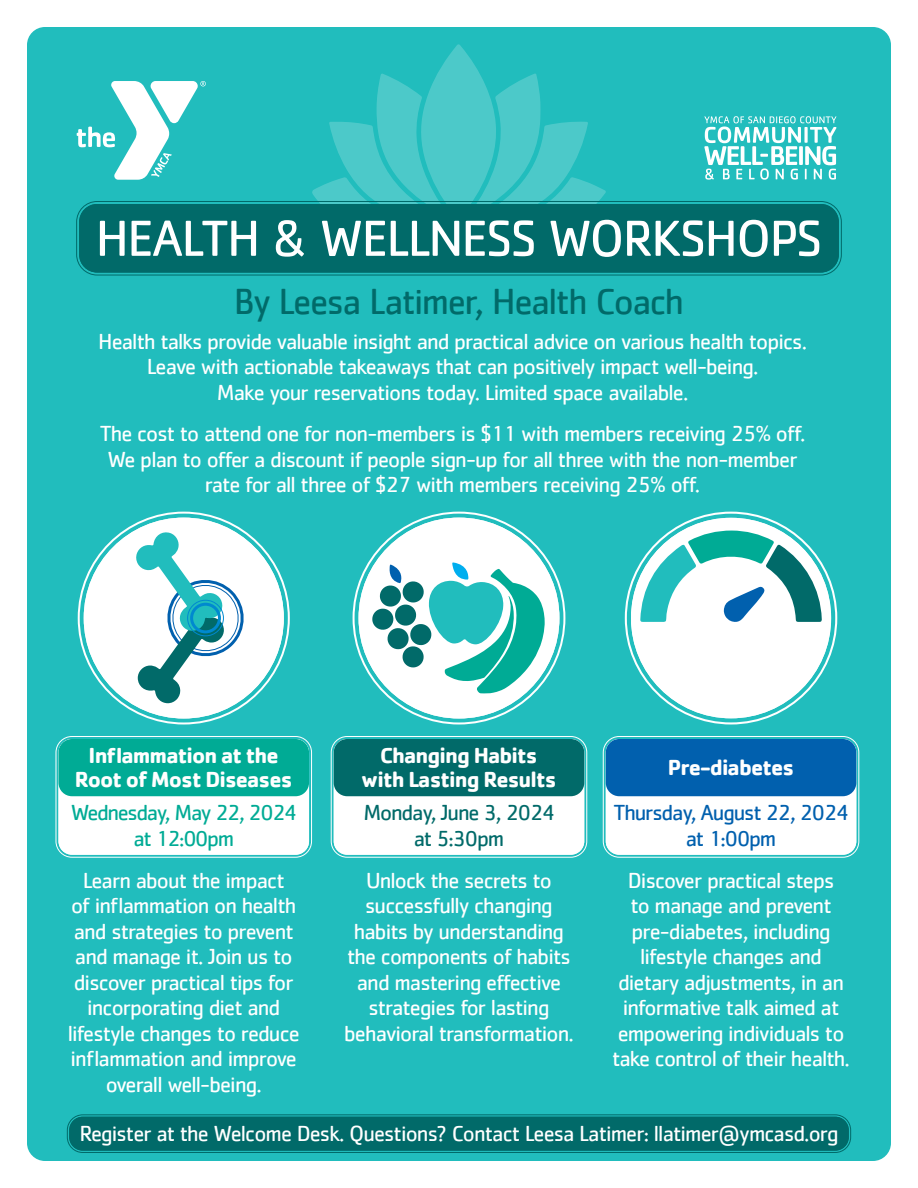
<style>
.page{position:relative;width:918px;height:1188px;background:#fff}
.page>*{position:absolute;margin:0;border:0;box-sizing:border-box;transform-origin:0 0}
.t1{font:52.5px "Cachet";letter-spacing:-.04em;color:#fff}
.t2{font:37.5px "Cachet";letter-spacing:-.04em;color:#016a69}
.t3{font:22.5px/25.5px "Cachet";letter-spacing:-.04em;color:#fff;text-align:center}
.t4{font:700 22.5px/24px "Cachet";letter-spacing:-.04em;color:#fff;text-align:center}
.t5{font:22.5px/25.5px "Cachet";letter-spacing:-.05em;color:#0160ae;text-align:center}
.t6{font:22.5px "Cachet";letter-spacing:-.06em;color:#00ab95}
.t7{font:22.5px/25.5px "Cachet";letter-spacing:-.05em;color:#016a69;text-align:center}
</style>
<div class="page">
<div style="left:27px;top:27px;width:864px;height:1134px;background:#21bdbd;border-radius:18px"></div>
<div style="left:58px;top:739px;width:251px;height:116px;background:#fff;border-radius:14px"></div>
<div style="left:55px;top:736px;width:257px;height:122px;border:1px solid #fff;border-radius:16px"></div>
<div style="left:58px;top:739px;width:251px;height:116px;border:3px solid #fff;border-radius:12px"></div>
<div style="left:334px;top:739px;width:250px;height:116px;background:#fff;border-radius:14px"></div>
<div style="left:331px;top:736px;width:256px;height:122px;border:1px solid #fff;border-radius:16px"></div>
<div style="left:334px;top:739px;width:250px;height:116px;border:3px solid #fff;border-radius:12px"></div>
<div style="left:606px;top:739px;width:250px;height:116px;background:#fff;border-radius:14px"></div>
<div style="left:603px;top:736px;width:256px;height:122px;border:1px solid #fff;border-radius:16px"></div>
<div style="left:606px;top:739px;width:250px;height:116px;border:3px solid #fff;border-radius:12px"></div>
<div style="left:58px;top:739px;width:251px;height:57px;background:#00ab95;border-radius:14px"></div>
<div style="left:334px;top:739px;width:250px;height:57px;background:#016a69;border-radius:14px"></div>
<div style="left:69px;top:1117px;width:780px;height:34px;background:#016a69;border-radius:14px"></div>
<div style="left:67px;top:1114px;width:784px;height:39px;border:1px solid #016a69;border-radius:15px"></div>
<div style="left:69px;top:1117px;width:780px;height:34px;border:2px solid #016a69;border-radius:12px"></div>
<div style="left:606px;top:739px;width:250px;height:57px;background:#0160ae;border-radius:14px"></div>
<svg style="left:312px;top:44px;width:294px;height:160px"></svg>
<div style="left:79px;top:204px;width:760px;height:69px;background:#016a69;border-radius:18px"></div>
<div style="left:76px;top:201px;width:766px;height:75px;border:1px solid #016a69;border-radius:20px"></div>
<div style="left:79px;top:204px;width:760px;height:69px;border:3px solid #016a69;border-radius:16px"></div>
<svg style="left:77px;top:81px;width:129px;height:99px"></svg>
<svg style="left:704px;top:116px;width:132px;height:64px"></svg>
<div style="left:84px;top:518px;width:200px;height:201px;background:#fff;border-radius:50%"></div>
<div style="left:84px;top:518px;width:200px;height:201px;border:6px solid #fff;border-radius:50%"></div>
<svg style="left:136px;top:530px;width:114px;height:173px"></svg>
<div style="left:187px;top:600px;width:37px;height:36px;border:1px solid #0089cf;border-radius:50%"></div>
<div style="left:190px;top:603px;width:31px;height:30px;border:3px solid #0089cf;border-radius:50%"></div>
<div style="left:359px;top:518px;width:200px;height:200px;background:#fff;border-radius:50%"></div>
<div style="left:359px;top:518px;width:200px;height:200px;border:6px solid #fff;border-radius:50%"></div>
<svg style="left:371px;top:564px;width:174px;height:130px"></svg>
<div style="left:631px;top:518px;width:200px;height:200px;background:#fff;border-radius:50%"></div>
<div style="left:631px;top:518px;width:200px;height:200px;border:6px solid #fff;border-radius:50%"></div>
<svg style="left:640px;top:531px;width:182px;height:91px"></svg>
<p class="t1" style="left:95px;top:208px;width:729px">HEALTH &amp; WELLNESS WORKSHOPS</p>
<p class="t2" style="left:234px;top:280px;width:452px">By Leesa Latimer, Health Coach</p>
<p class="t3" style="left:98px;top:328px;width:710px">Health talks provide valuable insight and practical advice on various health topics.<br>Leave with actionable takeaways that can positively impact well-being.<br>Make your reservations today. Limited space available.</p>
<p class="t3" style="left:100px;top:421px;width:707px">The cost to attend one for non-members is $11 with members receiving 25% off.<br>We plan to offer a discount if people sign-up for all three with the non-member rate for all three of $27 with members receiving 25% off.</p>
<p class="t4" style="left:75px;top:743px;width:219px">Inflammation at the<br>Root of Most Diseases</p>
<p class="t4" style="left:361px;top:743px;width:197px">Changing Habits with Lasting Results</p>
<p class="t4" style="left:668px;top:755px;width:128px">Pre-diabetes</p>
<p class="t6" style="left:71px;top:800px;width:227px">Wednesday, May 22, 2024</p>
<p class="t6" style="left:133px;top:825px;width:102px">at 12:00pm</p>
<p class="t3" style="left:68px;top:867px;width:234px">Learn about the impact<br>of inflammation on health and strategies to prevent and manage it. Join us to discover practical tips for incorporating diet and lifestyle changes to reduce inflammation and improve overall well-being.</p>
<p class="t3" style="left:344px;top:867px;width:231px">Unlock the secrets to successfully changing habits by understanding the components of habits and mastering effective strategies for lasting behavioral transformation.</p>
<p class="t3" style="left:612px;top:867px;width:240px">Discover practical steps<br>to manage and prevent pre-diabetes, including lifestyle changes and dietary adjustments, in an informative talk aimed at empowering individuals to take control of their health.</p>
<p class="t7" style="left:363px;top:800px;width:193px">Monday, June 3, 2024 at 5:30pm</p>
<p class="t5" style="left:613px;top:800px;width:237px">Thursday, August 22, 2024 at 1:00pm</p>
<p class="t3" style="left:79px;top:1121px;width:761px">Register at the Welcome Desk. Questions? Contact Leesa Latimer: llatimer@ymcasd.org</p>
</div>
